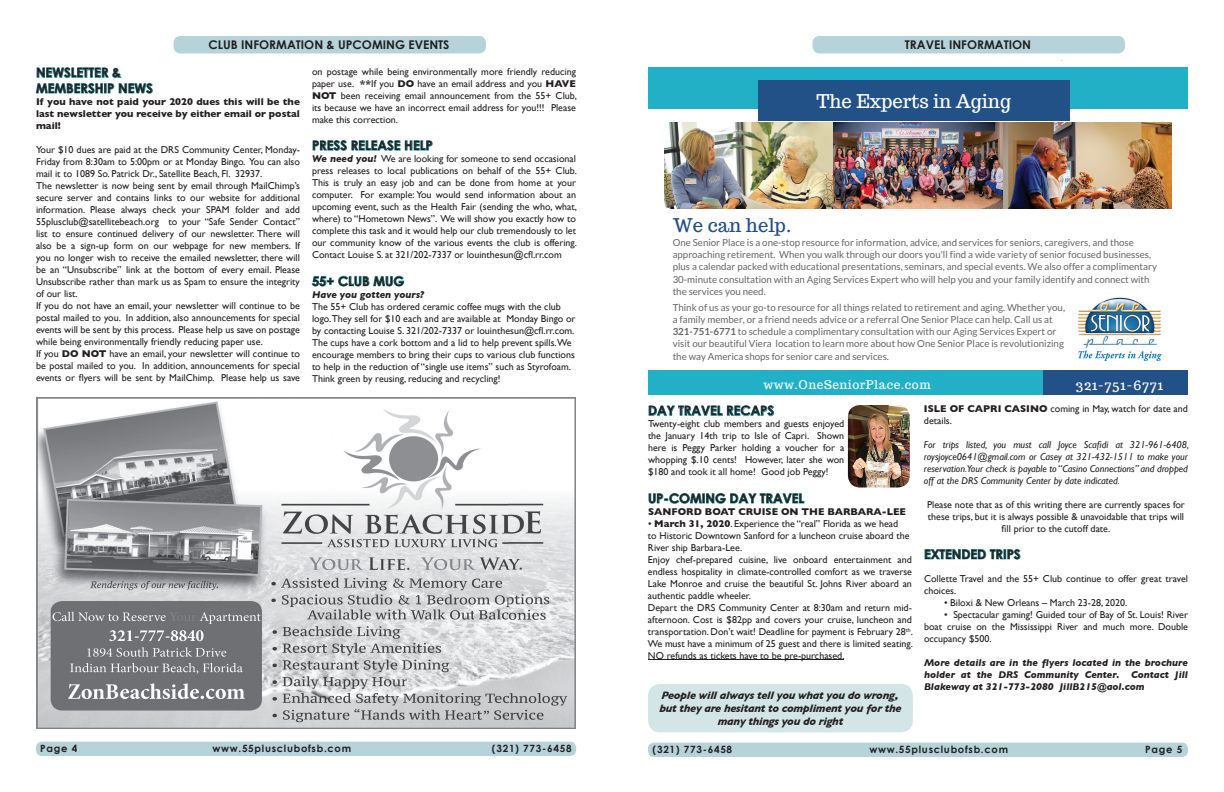
<style>
.page{position:relative;width:1224px;height:792px;background:#fff}
.page>*{position:absolute;margin:0;border:0;box-sizing:border-box;transform-origin:0 0}
.t1{font:18.5px "Trocchi";color:#fff}
.t2{font:18.5px "Trocchi";color:#225187}
.t3{font:14px "Trocchi";letter-spacing:.04em;color:#fff}
.t4{font:700 13px/15.6px "Century Gothic";color:#231f20}
.t5{font:700 12px "Century Gothic";color:#231f20}
.t6{font:12px "Trocchi";letter-spacing:.04em;color:#fff}
.t7{font:italic 700 11px/13.2px "Gill Sans";letter-spacing:-.02em;color:#231f20;text-align:center}
.t8{font:10px/12px "Gill Sans";color:#231f20}
.t9{font:italic 10px/12px "Gill Sans";color:#231f20;text-align:justify}
.t10{font:italic 700 10px/12px "Gill Sans";color:#231f20;text-align:justify}
.t11{font:700 10px/12px "Gill Sans";color:#231f20;text-align:justify}
.t12{font:700 10px "Century Gothic";letter-spacing:.07em;color:#231f20}
.t13{font:9.7px/12.2px "Lato";color:#646565}
.s1{font-weight:700}
.s2{font-weight:700;font-style:italic}
.s3{font-size:9.5px}
</style>
<div class="page">
<div style="left:36px;top:742px;width:540px;height:14px;background:#b7d3da;border-radius:6px"></div>
<div style="left:648px;top:743px;width:540px;height:14px;background:#b7d3da;border-radius:6px"></div>
<div style="left:813px;top:36px;width:312px;height:17px;background:#b7d3da;border-radius:7px"></div>
<hr style="left:648px;top:660px;width:196px;height:1px;background:#231f20">
<svg style="left:649px;top:406px;width:125px;height:10px"></svg>
<svg style="left:649px;top:493px;width:155px;height:11px"></svg>
<svg style="left:925px;top:549px;width:95px;height:11px"></svg>
<div style="left:648px;top:684px;width:265px;height:48px;background:#d4e5e8;border-radius:12px"></div>
<img style="left:36px;top:397px;width:540px;height:332px">
<div style="left:238px;top:402px;width:96px;height:90px;background:#fff;border-radius:50%"></div>
<svg style="left:36px;top:67px;width:117px;height:27px"></svg>
<svg style="left:313px;top:140px;width:120px;height:11px"></svg>
<svg style="left:312px;top:276px;width:92px;height:10px"></svg>
<div style="left:174px;top:36px;width:312px;height:17px;background:#b7d3da;border-radius:7px"></div>
<div style="left:648px;top:68px;width:540px;height:40px;background:#22b0c7"></div>
<div style="left:648px;top:370px;width:401px;height:25px;background:#22b0c7"></div>
<div style="left:1043px;top:370px;width:145px;height:25px;background:#225187"></div>
<img style="left:664px;top:122px;width:168px;height:86px">
<img style="left:834px;top:122px;width:168px;height:86px">
<img style="left:1004px;top:122px;width:168px;height:86px">
<div style="left:758px;top:81px;width:311px;height:40px;background:#225187"></div>
<img style="left:1078px;top:297px;width:84px;height:65px">
<img style="left:848px;top:405px;width:62px;height:83px">
<p class="t5" style="left:209px;top:37px;width:242px">CLUB INFORMATION &amp; UPCOMING EVENTS</p>
<h3 class="t4" style="left:36px;top:65px;width:118px">NEWSLETTER &amp;<br>MEMBERSHIP NEWS</h3>
<p class="t11" style="left:36px;top:96px;width:266px">If you have not paid your 2020 dues this will be the last newsletter you receive by either email or postal mail!</p>
<p class="t8" style="left:36px;top:144px;width:266px">Your $10 dues are paid at the DRS Community Center, Monday-Friday from 8:30am to 5:00pm or at Monday Bingo. You can also mail it to 1089 So. Patrick Dr., Satellite Beach, Fl. 32937.<br>The newsletter is now being sent by email through MailChimp’s secure server and contains links to our website for additional information. Please always check your SPAM folder and add 55plusclub@satellitebeach.org to your “Safe Sender Contact” list to ensure continued delivery of our newsletter. There will also be a sign-up form on our webpage for new members. If you no longer wish to receive the emailed newsletter, there will be an “Unsubscribe” link at the bottom of every email. Please Unsubscribe rather than mark us as Spam to ensure the integrity of our list.<br>If you do not have an email, your newsletter will continue to be postal mailed to you. In addition, also announcements for special events will be sent by this process. Please help us save on postage while being environmentally friendly reducing paper use.<br>If you <span class="s1">DO NOT</span> have an email, your newsletter will continue to be postal mailed to you. In addition, announcements for special events or flyers will be sent by MailChimp. Please help us save</p>
<p class="t8" style="left:312px;top:65px;width:267px;text-align:justify">on postage while being environmentally more friendly reducing paper use. <span class="s1">**</span>If you <span class="s1">DO</span> have an email address and you <span class="s1">HAVE NOT</span> been receiving email announcement from the 55+ Club, its because we have an incorrect email address for you!!! Please make this correction.</p>
<h3 class="t4" style="left:312px;top:137px;width:122px">PRESS RELEASE HELP</h3>
<p class="t8" style="left:312px;top:153px;width:267px;text-align:justify"><span class="s2">We need you!</span> We are looking for someone to send occasional press releases to local publications on behalf of the 55+ Club.<br>This is truly an easy job and can be done from home at your computer. For example: You would send information about an upcoming event, such as the Health Fair (sending the who, what, where) to “Hometown News”. We will show you exactly how to complete this task and it would help our club tremendously to let our community know of the various events the club is offering.<br>Contact Louise S. at 321/202-7337 or louinthesun@cfl.rr.com</p>
<h3 class="t4" style="left:312px;top:273px;width:94px">55+ CLUB MUG</h3>
<p class="t10" style="left:312px;top:288px;width:114px">Have you gotten yours?</p>
<p class="t8" style="left:312px;top:300px;width:265px">The 55+ Club has ordered ceramic coffee mugs with the club logo.They sell for $10 each and are available at Monday Bingo or by contacting Louise S. 321/202-7337 or louinthesun@cfl.rr.com.<br>The cups have a cork bottom and a lid to help prevent spills.We encourage members to bring their cups to various club functions to help in the reduction of “single use items” such as Styrofoam.<br>Think green by reusing, reducing and recycling!</p>
<p class="t5" style="left:905px;top:37px;width:128px">TRAVEL INFORMATION</p>
<h1 class="t1" style="left:816px;top:89px;width:196px">The Experts in Aging</h1>
<h1 class="t2" style="left:673px;top:213px;width:120px">We can help.</h1>
<p class="t13" style="left:673px;top:236px;width:486px">One Senior Place is a one-stop resource for information, advice, and services for seniors, caregivers, and those approaching retirement. When you walk through our doors you'll find a wide variety of senior focused businesses, plus a calendar packed with educational presentations, seminars, and special events. We also offer a complimentary 30-minute consultation with an Aging Services Expert who will help you and your family identify and connect with the services you need.</p>
<p class="t13" style="left:673px;top:301px;width:394px">Think of us as your go-to resource for all things related to retirement and aging. Whether you, a family member, or a friend needs advice or a referral One Senior Place can help. Call us at <span class="s1">321-751-6771</span> to schedule a complimentary consultation with our Aging Services Expert or visit our beautiful Viera location to learn more about how One Senior Place is revolutionizing the way America shops for senior care and services.</p>
<p class="t6" style="left:764px;top:377px;width:169px">www.OneSeniorPlace.com</p>
<h2 class="t3" style="left:1076px;top:375px;width:89px">321-751-6771</h2>
<h3 class="t4" style="left:648px;top:403px;width:128px">DAY TRAVEL RECAPS</h3>
<p class="t8" style="left:648px;top:418px;width:198px;text-align:justify">Twenty-eight club members and guests enjoyed the January 14th trip to Isle of Capri. Shown here is Peggy Parker holding a voucher for a whopping $.10 cents! However, later she won $180 and took it all home! Good job Peggy!</p>
<h3 class="t4" style="left:648px;top:490px;width:158px">UP-COMING DAY TRAVEL</h3>
<p class="t11" style="left:648px;top:506px;width:260px">SANFORD BOAT CRUISE ON THE BARBARA-LEE</p>
<p class="t8" style="left:648px;top:518px;width:267px">• <span class="s1">March 31, 2020</span><span class="s3">.</span> Experience the “real” Florida as we head<br>to Historic Downtown Sanford for a luncheon cruise aboard the River ship Barbara-Lee.<br>Enjoy chef-prepared cuisine, live onboard entertainment and endless hospitality in climate-controlled comfort as we traverse Lake Monroe and cruise the beautiful St. Johns River aboard an authentic paddle wheeler.<br>Depart the DRS Community Center at 8:30am and return mid&shy;afternoon. Cost is $82pp and covers your cruise, luncheon and transportation. Don’t wait! Deadline for payment is February 28<sup>th</sup>.<br>We must have a minimum of 25 guest and there is limited seating.<br>NO refunds as tickets have to be pre-purchased.</p>
<p class="t7" style="left:659px;top:688px;width:246px">Peop le will always tell you what you do wrong, but they are hesitant to compliment you for the many things you do right</p>
<p class="t8" style="left:924px;top:402px;width:266px"><span class="s1">ISLE OF CAPRI CASINO</span> coming in May, watch for date and details.</p>
<p class="t9" style="left:924px;top:439px;width:266px">For trips listed, you must call Joyce Scafidi at 321-961-6408, roysjoyce0641@gmail.com or Casey at 321-432-1511 to make your reservation.Your check is payable to “Casino Connections” and dropped off at the DRS Community Center by date indicated.</p>
<p class="t8" style="left:927px;top:498px;width:259px;text-align:center">Please note that as of this writing there are currently spaces for these trips, but it is always possible &amp; unavoidable that trips will fill prior to the cutoff date.</p>
<h3 class="t4" style="left:924px;top:546px;width:98px">EXTENDED TRIPS</h3>
<p class="t8" style="left:924px;top:573px;width:266px">Collette Travel and the 55+ Club continue to offer great travel choices.</p>
<p class="t8" style="left:944px;top:597px;width:185px">• Biloxi &amp; New Orleans – March 23-28, 2020.</p>
<p class="t8" style="left:924px;top:609px;width:266px;text-align:justify;text-indent:20px">• Spectacular gaming! Guided tour of Bay of St. Louis! River boat cruise on the Mississippi River and much more. Double occupancy $500.</p>
<p class="t10" style="left:924px;top:657px;width:266px">More details are in the flyers located in the brochure holder at the DRS Community Center. Contact Jill Blakeway at 321-773-2080 JillB215@aol.com</p>
<p class="t12" style="left:40px;top:742px;width:39px">Page 4</p>
<p class="t12" style="left:212px;top:742px;width:140px">www.55plusclubofsb.com</p>
<p class="t12" style="left:492px;top:742px;width:81px">(321) 773-6458</p>
<p class="t12" style="left:653px;top:743px;width:81px">(321) 773-6458</p>
<p class="t12" style="left:869px;top:743px;width:140px">www.55plusclubofsb.com</p>
<p class="t12" style="left:1145px;top:743px;width:39px">Page 5</p>
</div>
